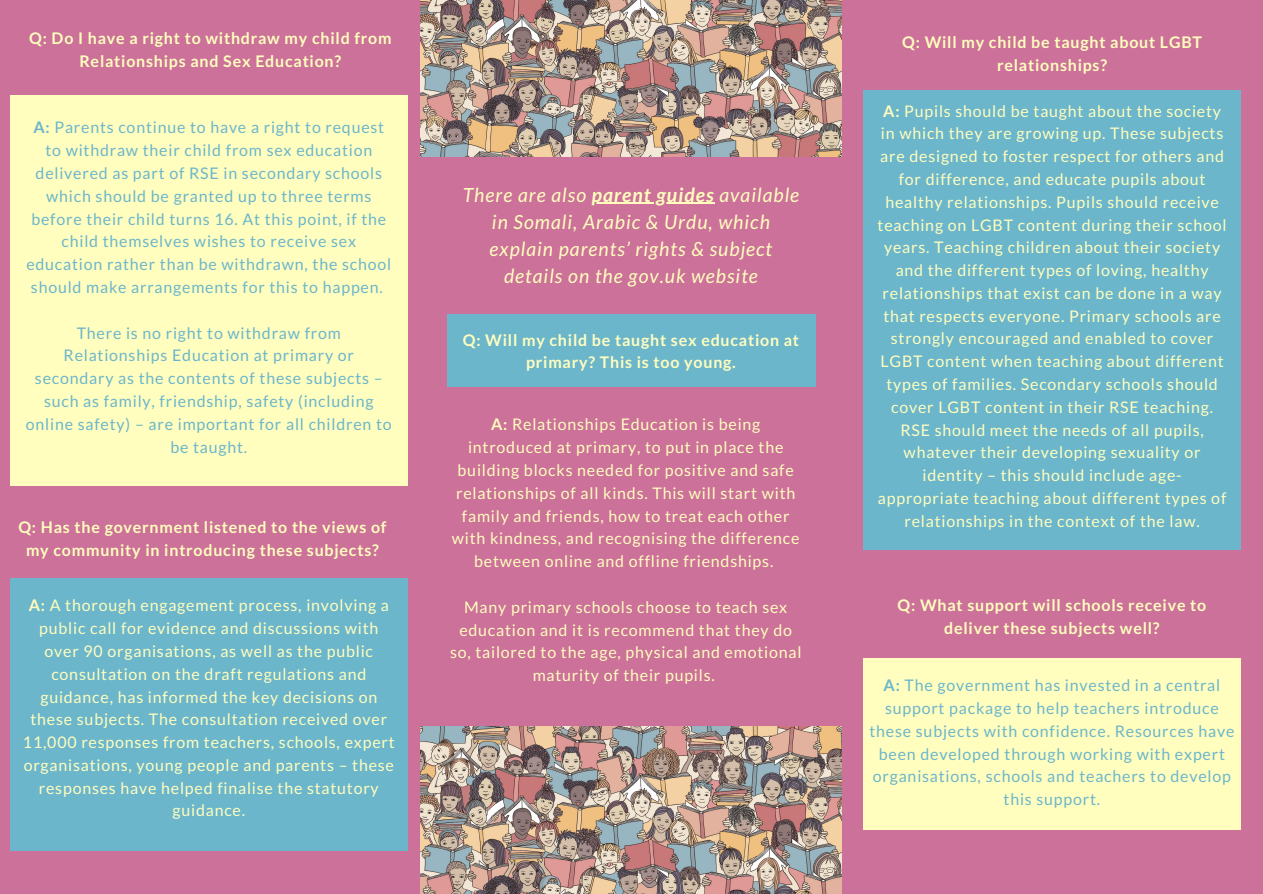
<style>
.page{position:relative;width:1263px;height:894px;background:#fff}
.page>*{position:absolute;margin:0;border:0;box-sizing:border-box;transform-origin:0 0}
.t1{font:italic 19.5px/27px "Lato";letter-spacing:.05em;color:#fffebe;text-align:center}
.t2{font:16.05px/22.8px "Lato";letter-spacing:.05em;color:#fffebe;text-align:center}
.t3{font:16.05px/22.8px "Lato";letter-spacing:.05em;color:#6cb6cc;text-align:center}
.t4{font:700 16.05px/22.8px "Lato";letter-spacing:.05em;color:#fffebe;text-align:center}
.s1{font-weight:700}
</style>
<div class="page">
<div style="left:0;top:0;width:1263px;height:893px;background:#cc7199"></div>
<div style="left:10px;top:578px;width:397px;height:272px;background:#6cb6cc"></div>
<div style="left:10px;top:95px;width:397px;height:390px;background:#fffebe"></div>
<div style="left:863px;top:91px;width:378px;height:459px;background:#6cb6cc"></div>
<div style="left:863px;top:658px;width:378px;height:171px;background:#fffebe"></div>
<div style="left:447px;top:314px;width:368px;height:72px;background:#6cb6cc"></div>
<img style="left:421px;top:726px;width:421px;height:167px">
<hr style="left:592px;top:202px;width:123px;height:2px;background:#fffebe">
<img style="left:421px;top:0;width:420px;height:156px">
<p class="t4" style="left:29px;top:26px;width:364px">Q: Do I have a right to withdraw my child from<br>Relationships and Sex Education?</p>
<p class="t3" style="left:26px;top:116px;width:366px"><span class="s1">A:</span> Parents continue to have a right to request to withdraw their child from sex education delivered as part of RSE in secondary schools which should be granted up to three terms before their child turns 16. At this point, if the child themselves wishes to receive sex education rather than be withdrawn, the school should make arrangements for this to happen.</p>
<p class="t3" style="left:26px;top:321px;width:367px">There is no right to withdraw from Relationships Education at primary or secondary as the contents of these subjects – such as family, friendship, safety (including online safety) – are important for all children to be taught.</p>
<p class="t4" style="left:18px;top:515px;width:370px">Q: Has the government listened to the views of my community in introducing these subjects?</p>
<p class="t2" style="left:23px;top:593px;width:373px"><span class="s1">A:</span> A thorough engagement process, involving a public call for evidence and discussions with over 90 organisations, as well as the public consultation on the draft regulations and guidance, has informed the key decisions on these subjects. The consultation received over 11,000 responses from teachers, schools, expert organisations, young people and parents – these responses have helped finalise the statutory guidance.</p>
<p class="t1" style="left:463px;top:180px;width:338px">There are also <span class="s1">parent guides</span> available in Somali, Arabic &amp; Urdu, which explain parents’ rights &amp; subject details on the gov.uk website</p>
<p class="t4" style="left:463px;top:328px;width:338px">Q: Will my child be taught sex education at primary? This is too young.</p>
<p class="t2" style="left:452px;top:412px;width:349px"><span class="s1">A:</span> Relationships Education is being introduced at primary, to put in place the building blocks needed for positive and safe relationships of all kinds. This will start with family and friends, how to treat each other with kindness, and recognising the difference between online and offline friendships.</p>
<p class="t2" style="left:450px;top:595px;width:353px">Many primary schools choose to teach sex education and it is recommend that they do so, tailored to the age, physical and emotional maturity of their pupils.</p>
<p class="t4" style="left:902px;top:31px;width:301px">Q: Will my child be taught about LGBT relationships?</p>
<p class="t2" style="left:878px;top:99px;width:350px"><span class="s1">A:</span> Pupils should be taught about the society in which they are growing up. These subjects are designed to foster respect for others and for difference, and educate pupils about healthy relationships. Pupils should receive teaching on LGBT content during their school years. Teaching children about their society and the different types of loving, healthy relationships that exist can be done in a way that respects everyone. Primary schools are strongly encouraged and enabled to cover LGBT content when teaching about different types of families. Secondary schools should cover LGBT content in their RSE teaching.<br>RSE should meet the needs of all pupils, whatever their developing sexuality or identity – this should include age&shy;appropriate teaching about different types of relationships in the context of the law.</p>
<p class="t4" style="left:897px;top:593px;width:310px">Q: What support will schools receive to deliver these subjects well?</p>
<p class="t3" style="left:869px;top:673px;width:366px"><span class="s1">A:</span> The government has invested in a central support package to help teachers introduce these subjects with confidence. Resources have been developed through working with expert organisations, schools and teachers to develop this support.</p>
</div>
